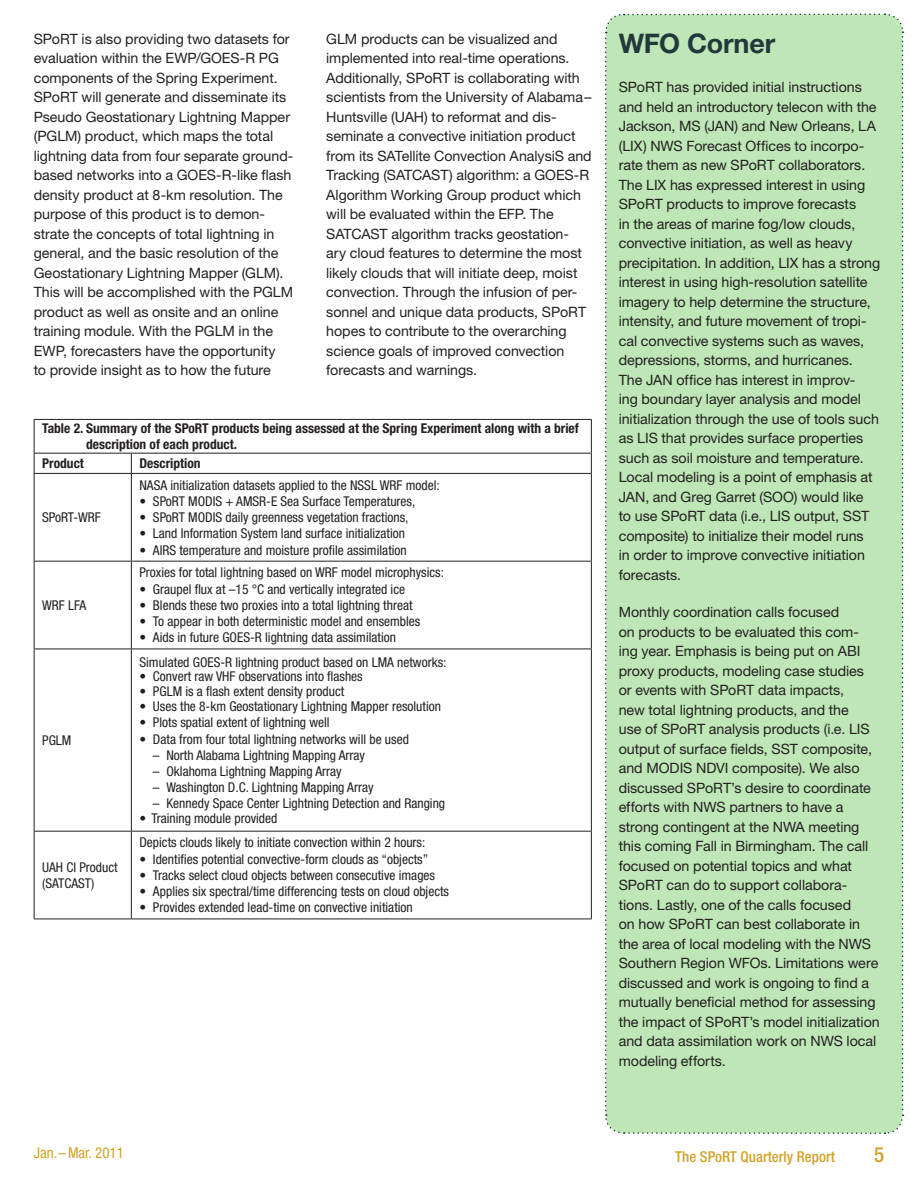
<style>
.page{position:relative;width:918px;height:1188px;background:#fff}
.page>*{position:absolute;margin:0;border:0;box-sizing:border-box;transform-origin:0 0}
.Main_Heads{font:700 27px "Helvetica Neue LT Std";letter-spacing:-.005em;color:#23383c}
.t1{font:500 condensed 21px "Helvetica Neue LT Std";color:#cfa229}
.t2{font:500 condensed 15px "Helvetica Neue LT Std";color:#cfa229}
.t3{font:condensed 15px "Helvetica Neue LT Std";color:#cfa229}
.body_copy{font:14.25px/19.5px "Helvetica Neue LT Std";letter-spacing:-.005em;color:#231f20}
.t4{font:condensed 13.5px "Helvetica Neue LT Std";color:#231f20}
.t5{font:700 condensed 13.5px/16.2px "Helvetica Neue LT Std";color:#231f20}
</style>
<div class="page">
<div style="left:605px;top:13px;width:299px;height:1121px;background:#bee6b7"></div>
<hr style="left:34px;top:419px;width:97px;height:1px;background:#231f20">
<hr style="left:34px;top:420px;width:1px;height:33px;background:#231f20">
<hr style="left:131px;top:419px;width:461px;height:1px;background:#231f20">
<hr style="left:591px;top:420px;width:1px;height:33px;background:#231f20">
<hr style="left:34px;top:453px;width:97px;height:1px;background:#231f20">
<svg style="left:34px;top:454px;width:1px;height:19px"></svg>
<hr style="left:131px;top:453px;width:461px;height:1px;background:#231f20">
<svg style="left:131px;top:454px;width:1px;height:19px"></svg>
<svg style="left:591px;top:454px;width:1px;height:19px"></svg>
<hr style="left:34px;top:473px;width:97px;height:1px;background:#231f20">
<hr style="left:34px;top:474px;width:1px;height:87px;background:#231f20">
<hr style="left:131px;top:473px;width:461px;height:1px;background:#231f20">
<hr style="left:131px;top:474px;width:1px;height:87px;background:#231f20">
<hr style="left:591px;top:474px;width:1px;height:87px;background:#231f20">
<hr style="left:34px;top:561px;width:97px;height:1px;background:#231f20">
<hr style="left:34px;top:562px;width:1px;height:87px;background:#231f20">
<hr style="left:131px;top:561px;width:461px;height:1px;background:#231f20">
<hr style="left:131px;top:562px;width:1px;height:87px;background:#231f20">
<hr style="left:591px;top:562px;width:1px;height:87px;background:#231f20">
<hr style="left:34px;top:649px;width:97px;height:1px;background:#231f20">
<hr style="left:34px;top:649px;width:1px;height:182px;background:#231f20">
<hr style="left:34px;top:831px;width:97px;height:1px;background:#231f20">
<hr style="left:34px;top:832px;width:1px;height:87px;background:#231f20">
<hr style="left:131px;top:832px;width:1px;height:87px;background:#231f20">
<hr style="left:591px;top:832px;width:1px;height:87px;background:#231f20">
<hr style="left:34px;top:919px;width:97px;height:1px;background:#231f20">
<hr style="left:131px;top:919px;width:461px;height:1px;background:#231f20">
<hr style="left:131px;top:649px;width:461px;height:1px;background:#231f20">
<hr style="left:131px;top:649px;width:1px;height:182px;background:#231f20">
<hr style="left:591px;top:649px;width:1px;height:182px;background:#231f20">
<hr style="left:131px;top:831px;width:461px;height:1px;background:#231f20">
<p class="body_copy" style="left:34px;top:29px;width:261px">SPoRT is also providing two datasets for evaluation within the EWP/GOES-R PG components of the Spring Experiment.<br>SPoRT will generate and disseminate its Pseudo Geostationary Lightning Mapper (PGLM) product, which maps the total lightning data from four separate ground&shy;based networks into a GOES-R-like flash density product at 8-km resolution. The purpose of this product is to demon&shy;strate the concepts of total lightning in general, and the basic resolution of the Geostationary Lightning Mapper (GLM).<br>This will be accomplished with the PGLM product as well as onsite and an online training module. With the PGLM in the EWP, forecasters have the opportunity<br>to provide insight as to how the future</p>
<p class="body_copy" style="left:326px;top:29px;width:267px">GLM products can be visualized and implemented into real-time operations.<br>Additionally, SPoRT is collaborating with scientists from the University of Alabama– Huntsville (UAH) to reformat and dis&shy;seminate a convective initiation product from its SATellite Convection AnalysiS and Tracking (SATCAST) algorithm: a GOES-R Algorithm Working Group product which will be evaluated within the EFP. The SATCAST algorithm tracks geostation&shy;ary cloud features to determine the most likely clouds that will initiate deep, moist convection. Through the infusion of per&shy;sonnel and unique data products, SPoRT hopes to contribute to the overarching science goals of improved convection forecasts and warnings.</p>
<p class="t5" style="left:86px;top:420px;width:494px;text-indent:-44px">Table 2. Summary of the SPoRT products being assessed at the Spring Experiment along with a brief description of each product.</p>
<p class="t5" style="left:42px;top:455px;width:43px">Product</p>
<p class="t5" style="left:139px;top:455px;width:63px">Description</p>
<p class="t4" style="left:42px;top:510px;width:60px">SPoRT-WRF</p>
<p class="t4" style="left:42px;top:597px;width:45px">WRF LFA</p>
<p class="t4" style="left:42px;top:732px;width:31px">PGLM</p>
<p class="t4" style="left:42px;top:859px;width:77px">UAH CI Product</p>
<p class="t4" style="left:42px;top:875px;width:54px">(SATCAST)</p>
<p class="t4" style="left:139px;top:477px;width:302px">NASA initialization datasets applied to the NSSL WRF model:</p>
<p class="t4" style="left:139px;top:493px;width:277px">• SPoRT MODIS + AMSR-E Sea Surface Temperatures,</p>
<p class="t4" style="left:139px;top:510px;width:270px">• SPoRT MODIS daily greenness vegetation fractions,</p>
<p class="t4" style="left:139px;top:526px;width:267px">• Land Information System land surface initialization</p>
<p class="t4" style="left:139px;top:542px;width:269px">• AIRS temperature and moisture profile assimilation</p>
<p class="t4" style="left:139px;top:565px;width:306px">Proxies for total lightning based on WRF model microphysics:</p>
<p class="t4" style="left:139px;top:581px;width:267px">• Graupel flux at –15 °C and vertically integrated ice</p>
<p class="t4" style="left:139px;top:597px;width:275px">• Blends these two proxies into a total lightning threat</p>
<p class="t4" style="left:139px;top:613px;width:282px">• To appear in both deterministic model and ensembles</p>
<p class="t4" style="left:139px;top:630px;width:258px">• Aids in future GOES-R lightning data assimilation</p>
<p class="t4" style="left:139px;top:654px;width:309px">Simulated GOES-R lightning product based on LMA networks:</p>
<p class="t4" style="left:139px;top:669px;width:225px">• Convert raw VHF observations into flashes</p>
<p class="t4" style="left:139px;top:684px;width:206px">• PGLM is a flash extent density product</p>
<p class="t4" style="left:139px;top:699px;width:303px">• Uses the 8-km Geostationary Lightning Mapper resolution</p>
<p class="t4" style="left:139px;top:715px;width:192px">• Plots spatial extent of lightning well</p>
<p class="t4" style="left:139px;top:731px;width:271px">• Data from four total lightning networks will be used</p>
<p class="t4" style="left:153px;top:747px;width:214px">– North Alabama Lightning Mapping Array</p>
<p class="t4" style="left:153px;top:763px;width:190px">– Oklahoma Lightning Mapping Array</p>
<p class="t4" style="left:153px;top:780px;width:222px">– Washington D.C. Lightning Mapping Array</p>
<p class="t4" style="left:153px;top:796px;width:294px">– Kennedy Space Center Lightning Detection and Ranging</p>
<p class="t4" style="left:139px;top:811px;width:139px">• Training module provided</p>
<p class="t4" style="left:139px;top:835px;width:287px">Depicts clouds likely to initiate convection within 2 hours:</p>
<p class="t4" style="left:139px;top:851px;width:290px">• Identifies potential convective-form clouds as “objects”</p>
<p class="t4" style="left:139px;top:867px;width:297px">• Tracks select cloud objects between consecutive images</p>
<p class="t4" style="left:139px;top:883px;width:311px">• Applies six spectral/time differencing tests on cloud objects</p>
<p class="t4" style="left:139px;top:900px;width:275px">• Provides extended lead-time on convective initiation</p>
<p class="Main_Heads" style="left:619px;top:27px;width:158px">WFO Corner</p>
<p class="body_copy" style="left:619px;top:77px;width:263px">SPoRT has provided initial instructions and held an introductory telecon with the Jackson, MS (JAN) and New Orleans, LA (LIX) NWS Forecast Offices to incorpo&shy;rate them as new SPoRT collaborators.<br>The LIX has expressed interest in using SPoRT products to improve forecasts<br>in the areas of marine fog/low clouds, convective initiation, as well as heavy precipitation. In addition, LIX has a strong interest in using high-resolution satellite imagery to help determine the structure, intensity, and future movement of tropi&shy;cal convective systems such as waves, depressions, storms, and hurricanes.<br>The JAN office has interest in improv-<br>ing boundary layer analysis and model initialization through the use of tools such as LIS that provides surface properties such as soil moisture and temperature.<br>Local modeling is a point of emphasis at JAN, and Greg Garret (SOO) would like<br>to use SPoRT data (i.e., LIS output, SST composite) to initialize their model runs<br>in order to improve convective initiation forecasts.</p>
<p class="body_copy" style="left:619px;top:602px;width:262px">Monthly coordination calls focused<br>on products to be evaluated this com&shy;ing year. Emphasis is being put on ABI proxy products, modeling case studies or events with SPoRT data impacts,<br>new total lightning products, and the<br>use of SPoRT analysis products (i.e. LIS output of surface fields, SST composite, and MODIS NDVI composite). We also discussed SPoRT’s desire to coordinate efforts with NWS partners to have a strong contingent at the NWA meeting this coming Fall in Birmingham. The call focused on potential topics and what SPoRT can do to support collabora&shy;tions. Lastly, one of the calls focused<br>on how SPoRT can best collaborate in the area of local modeling with the NWS Southern Region WFOs. Limitations were discussed and work is ongoing to find a mutually beneficial method for assessing the impact of SPoRT’s model initialization and data assimilation work on NWS local modeling efforts.</p>
<p class="t3" style="left:34px;top:1144px;width:92px">Jan.–Mar. 2011</p>
<p class="t2" style="left:675px;top:1148px;width:161px">The SPoRT Quarterly Report</p>
<h2 class="t1" style="left:874px;top:1143px;width:12px">5</h2>
</div>
